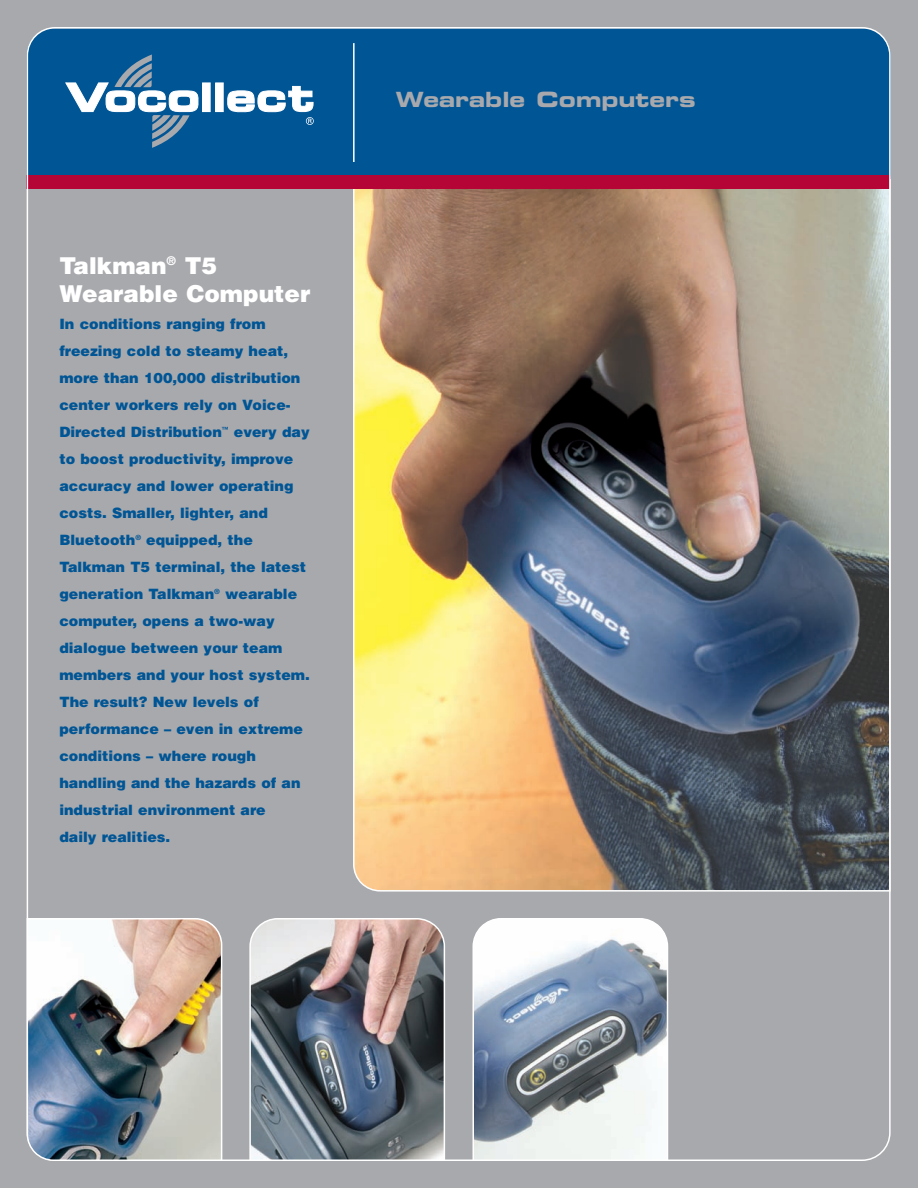
<style>
.page{position:relative;width:918px;height:1188px;background:#a8a9ad}
.page>*{position:absolute;margin:0;border:0;box-sizing:border-box;transform-origin:0 0}
.t1{font:900 23.25px/27.9px "Helvetica";color:#fff}
.t2{font:21px "Eurostile Bold Extended Two";color:#a8a9ad}
.t3{font:900 14.25px/27px "Helvetica";color:#005595}
</style>
<div class="page">
<img style="left:27px;top:27px;width:864px;height:1134px">
<img style="left:27px;top:918px;width:195px;height:243px">
<svg style="left:249px;top:918px;width:196px;height:28px;background:#d4c3bf"></svg>
<svg style="left:472px;top:918px;width:196px;height:28px;background:#f6f6f7"></svg>
<h1 class="t1" style="left:59px;top:254px;width:252px">Talkman<sup>®</sup> T5<br>Wearable Computer</h1>
<p class="t3" style="left:59px;top:312px;width:252px">In conditions ranging from freezing cold to steamy heat, more than 100,000 distribution center workers rely on Voice-<br>Directed Distribution<sup>™</sup> every day to boost productivity, improve accuracy and lower operating costs. Smaller, lighter, and<br>Bluetooth<sup>®</sup> equipped, the<br>Talkman T5 terminal, the latest generation Talkman<sup>®</sup> wearable computer, opens a two-way dialogue between your team members and your host system.<br>The result? New levels of performance – even in extreme conditions – where rough handling and the hazards of an industrial environment are<br>daily realities.</p>
<h2 class="t2" style="left:396px;top:92px;width:301px">Wearable Computers</h2>
</div>
